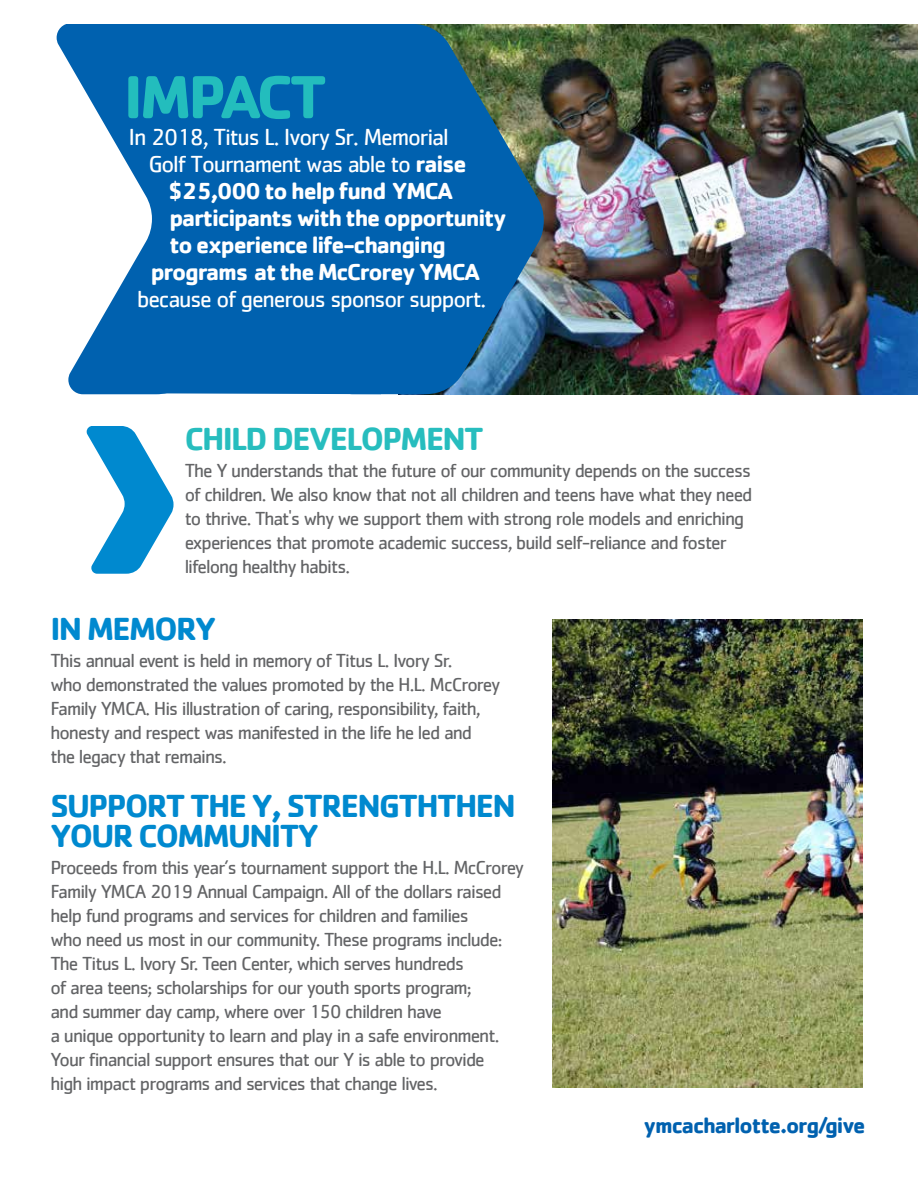
<style>
.page{position:relative;width:918px;height:1188px;background:#fff}
.page>*{position:absolute;margin:0;border:0;box-sizing:border-box;transform-origin:0 0}
.t1{font:700 63px "Cachet";letter-spacing:-.05em;color:#23bdbd}
.t2{font:700 33px/30px "Cachet";letter-spacing:-.05em;color:#0089cf}
.t3{font:700 33px "Cachet";letter-spacing:-.05em;color:#27bdbe}
.t4{font:700 24px "Cachet";letter-spacing:-.05em;color:#fff}
.t5{font:24px "Cachet";letter-spacing:-.05em;color:#fff}
.t6{font:700 22.5px "Cachet";letter-spacing:-.05em;color:#0061af}
.t7{font:19.5px/24px "Cachet";letter-spacing:-.05em;color:#636466}
.s1{font-weight:700}
</style>
<div class="page">
<img style="left:544px;top:24px;width:374px;height:370px">
<img style="left:436px;top:24px;width:108px;height:370px">
<svg style="left:57px;top:24px;width:68px;height:370px"></svg>
<div style="left:125px;top:24px;width:311px;height:370px;background:#0061af"></div>
<svg style="left:87px;top:426px;width:87px;height:147px"></svg>
<img style="left:552px;top:619px;width:311px;height:468px">
<h1 class="t1" style="left:124px;top:56px;width:205px">IMPACT</h1>
<p class="t5" style="left:129px;top:123px;width:322px">In 2018, Titus L. Ivory Sr. Memorial</p>
<p class="t5" style="left:149px;top:150px;width:319px">Golf Tournament was able to <span class="s1">raise</span></p>
<p class="t4" style="left:169px;top:176px;width:286px">$25,000 to help fund YMCA</p>
<p class="t4" style="left:169px;top:203px;width:339px">participants with the opportunity</p>
<p class="t4" style="left:169px;top:230px;width:278px">to experience life-changing</p>
<p class="t4" style="left:151px;top:257px;width:331px">programs at the McCrorey YMCA</p>
<p class="t5" style="left:137px;top:285px;width:350px">because of generous sponsor support.</p>
<h2 class="t3" style="left:185px;top:418px;width:301px">CHILD DEVELOPMENT</h2>
<p class="t7" style="left:185px;top:458px;width:569px">The Y understands that the future of our community depends on the success of children. We also know that not all children and teens have what they need to thrive. That's why we support them with strong role models and enriching experiences that promote academic success, build self-reliance and foster lifelong healthy habits.</p>
<h2 class="t2" style="left:50px;top:613px;width:167px">IN MEMORY</h2>
<p class="t7" style="left:50px;top:648px;width:451px">This annual event is held in memory of Titus L. Ivory Sr.<br>who demonstrated the values promoted by the H.L. McCrorey Family YMCA. His illustration of caring, responsibility, faith, honesty and respect was manifested in the life he led and the legacy that remains.</p>
<h2 class="t2" style="left:50px;top:789px;width:467px">SUPPORT THE Y, STRENGTHTHEN<br>YOUR COMMUNITY</h2>
<p class="t7" style="left:50px;top:855px;width:475px">Proceeds from this year’s tournament support the H.L. McCrorey Family YMCA 2019 Annual Campaign. All of the dollars raised help fund programs and services for children and families<br>who need us most in our community. These programs include:<br>The Titus L. Ivory Sr. Teen Center, which serves hundreds<br>of area teens; scholarships for our youth sports program;<br>and summer day camp, where over 150 children have<br>a unique opportunity to learn and play in a safe environment.<br>Your financial support ensures that our Y is able to provide<br>high impact programs and services that change lives.</p>
<p class="t6" style="left:644px;top:1111px;width:223px">ymcacharlotte.org/give</p>
</div>
